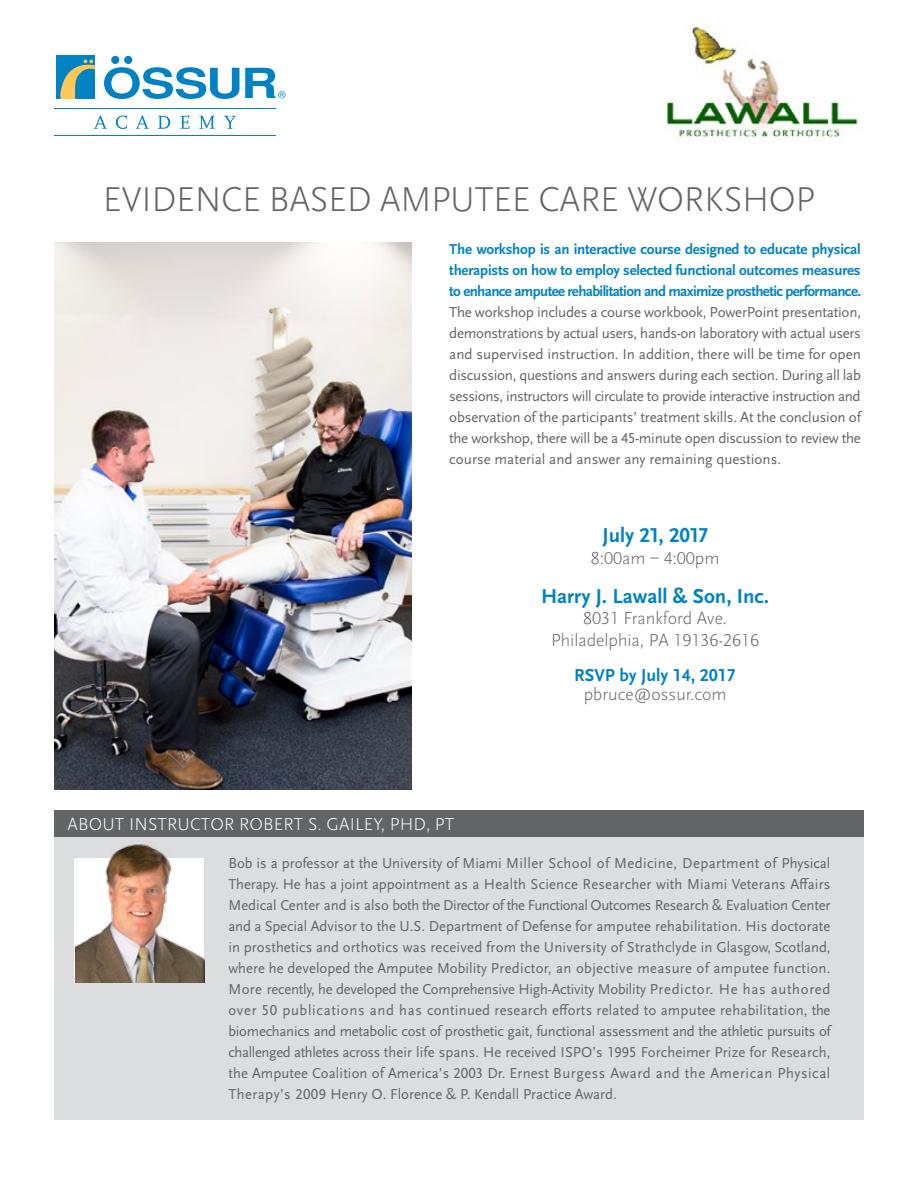
<style>
.page{position:relative;width:918px;height:1188px;background:#fff}
.page>*{position:absolute;margin:0;border:0;box-sizing:border-box;transform-origin:0 0}
.t1{font:300 36px "Scala Sans OT";letter-spacing:-.01em;color:#636466}
.t2{font:700 21px "Scala Sans OT";color:#0082c4}
.t3{font:300 18px/21.6px "Scala Sans OT";color:#636466;text-align:center}
.t4{font:300 18px "Scala Sans OT";letter-spacing:.01em;color:#fff}
.t5{font:700 18px "Scala Sans OT";color:#0082c4}
.t6{font:15px/21px "Scala Sans OT";color:#636466;text-align:justify}
.t7{font:700 15px/21px "Scala Sans OT";letter-spacing:-.04em;color:#0082c4;text-align:justify}
</style>
<div class="page">
<img style="left:54px;top:242px;width:358px;height:548px">
<div style="left:54px;top:810px;width:810px;height:310px;background:#dcddde"></div>
<div style="left:54px;top:810px;width:810px;height:27px;background:#636466"></div>
<img style="left:76px;top:844px;width:128px;height:139px">
<div style="left:111px;top:56px;width:8px;height:8px;background:#0082c4;border-radius:50%"></div>
<div style="left:124px;top:56px;width:8px;height:8px;background:#0082c4;border-radius:50%"></div>
<svg style="left:104px;top:67px;width:135px;height:32px"></svg>
<svg style="left:245px;top:68px;width:41px;height:30px"></svg>
<svg style="left:56px;top:55px;width:39px;height:1px"></svg>
<div style="left:56px;top:56px;width:39px;height:43px;background:#0082c4"></div>
<svg style="left:60px;top:60px;width:35px;height:39px"></svg>
<hr style="left:54px;top:108px;width:222px;height:1px;background:#0082c4">
<hr style="left:54px;top:135px;width:222px;height:1px;background:#0082c4">
<svg style="left:94px;top:115px;width:13px;height:14px"></svg>
<svg style="left:116px;top:115px;width:11px;height:14px"></svg>
<svg style="left:136px;top:115px;width:13px;height:14px"></svg>
<svg style="left:158px;top:116px;width:12px;height:13px"></svg>
<svg style="left:180px;top:115px;width:9px;height:14px"></svg>
<svg style="left:199px;top:116px;width:16px;height:13px"></svg>
<svg style="left:224px;top:116px;width:12px;height:13px"></svg>
<img style="left:666px;top:26px;width:192px;height:113px">
<h1 class="t1" style="left:103px;top:179px;width:708px">EVIDENCE BASED AMPUTEE CARE WORKSHOP</h1>
<p class="t7" style="left:449px;top:239px;width:413px">The workshop is an interactive course designed to educate physical therapists on how to employ selected functional outcomes measures to enhance amputee rehabilitation and maximize prosthetic performance.</p>
<p class="t6" style="left:449px;top:302px;width:413px">The workshop includes a course workbook, PowerPoint presentation, demonstrations by actual users, hands-on laboratory with actual users and supervised instruction. In addition, there will be time for open discussion, questions and answers during each section. During all lab sessions, instructors will circulate to provide interactive instruction and observation of the participants’ treatment skills. At the conclusion of the workshop, there will be a 45-minute open discussion to review the course material and answer any remaining questions.</p>
<h2 class="t2" style="left:602px;top:524px;width:107px">July 21, 2017</h2>
<p class="t3" style="left:591px;top:548px;width:130px">8:00AM – 4:00PM</p>
<h2 class="t2" style="left:541px;top:584px;width:230px">Harry J. Lawall &amp; Son, Inc.</h2>
<p class="t3" style="left:551px;top:608px;width:210px">8031 FRANKFORD AVE.<br>PHILADELPHIA, PA 19136-2616</p>
<p class="t5" style="left:574px;top:665px;width:163px">RSVP by July 14, 2017</p>
<p class="t3" style="left:584px;top:683px;width:144px">PBRUCE@OSSUR.COM</p>
<p class="t4" style="left:68px;top:814px;width:388px">ABOUT INSTRUCTOR ROBERT S. GAILEY, PHD, PT</p>
<p class="t6" style="left:228px;top:853px;width:604px">Bob is a professor at the University of Miami Miller School of Medicine, Department of Physical Therapy. He has a joint appointment as a Health Science Researcher with Miami Veterans Affairs Medical Center and is also both the Director of the Functional Outcomes Research &amp; Evaluation Center and a Special Advisor to the U.S. Department of Defense for amputee rehabilitation. His doctorate in prosthetics and orthotics was received from the University of Strathclyde in Glasgow, Scotland, where he developed the Amputee Mobility Predictor, an objective measure of amputee function.<br>More recently, he developed the Comprehensive High-Activity Mobility Predictor. He has authored over 50 publications and has continued research efforts related to amputee rehabilitation, the biomechanics and metabolic cost of prosthetic gait, functional assessment and the athletic pursuits of challenged athletes across their life spans. He received ISPO’s 1995 Forcheimer Prize for Research, the Amputee Coalition of America’s 2003 Dr. Ernest Burgess Award and the American Physical Therapy’s 2009 Henry O. Florence &amp; P. Kendall Practice Award.</p>
</div>
